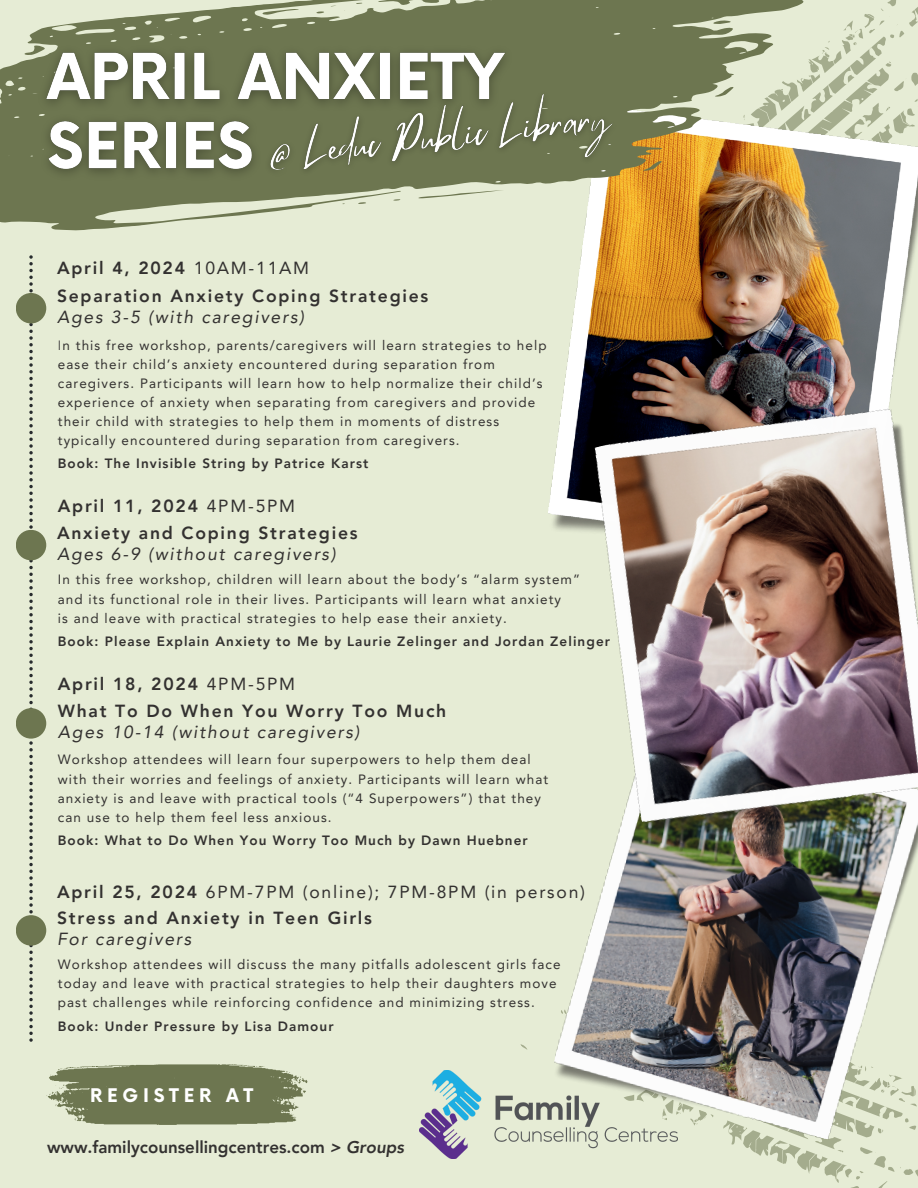
<style>
.page{position:relative;width:918px;height:1188px;background:#e6ecd5}
.page>*{position:absolute;margin:0;border:0;box-sizing:border-box;transform-origin:0 0}
.t1{font:700 18.3px "Now";letter-spacing:.255em;color:#fff}
.t2{font:800 17.55px "Avenir LT Pro";letter-spacing:.1em;color:#333130}
.t3{font:italic 17.55px "Avenir LT Pro";letter-spacing:.1em;color:#333130}
.t4{font:17.55px "Avenir LT Pro";letter-spacing:.1em;color:#333130}
.t5{font:800 16.95px "Avenir LT Pro";color:#333130}
.t6{font:13.5px/19px "Avenir LT Pro";letter-spacing:.08em;color:#333130}
.t7{font:800 13.5px "Avenir LT Pro";letter-spacing:.08em;color:#333130}
.s1{font-weight:400}
.s2{color:#555453}
.s3{font-weight:800}
.s4{font-style:italic}
</style>
<div class="page">
<svg style="left:29px;top:255px;width:4px;height:787px"></svg>
<svg style="left:520px;top:1044px;width:398px;height:144px"></svg>
<svg style="left:804px;top:0;width:114px;height:108px"></svg>
<img style="left:566px;top:108px;width:352px;height:264px">
<svg style="left:29px;top:0;width:775px;height:157px;fill:#6d7650"></svg>
<svg style="left:713px;top:20px;width:18px;height:4px"></svg>
<svg style="left:262px;top:9px;width:37px;height:6px"></svg>
<svg style="left:316px;top:11px;width:8px;height:2px"></svg>
<svg style="left:0;top:38px;width:733px;height:193px"></svg>
<svg style="left:643px;top:161px;width:19px;height:10px"></svg>
<svg style="left:641px;top:94px;width:18px;height:4px"></svg>
<svg style="left:571px;top:51px;width:10px;height:4px"></svg>
<svg style="left:594px;top:49px;width:8px;height:2px"></svg>
<img style="left:549px;top:858px;width:369px;height:290px">
<img style="left:549px;top:372px;width:369px;height:486px">
<svg style="left:46px;top:1064px;width:261px;height:61px"></svg>
<img style="left:419px;top:1071px;width:259px;height:88px">
<img style="left:31px;top:39px;width:491px;height:150px">
<div style="left:16px;top:293px;width:30px;height:30px;background:#6d7650;border-radius:50%"></div>
<img style="left:255px;top:76px;width:374px;height:130px">
<div style="left:16px;top:530px;width:30px;height:30px;background:#6d7650;border-radius:50%"></div>
<div style="left:16px;top:708px;width:30px;height:31px;background:#6d7650;border-radius:50%"></div>
<div style="left:16px;top:915px;width:30px;height:31px;background:#6d7650;border-radius:50%"></div>
<p class="t2" style="left:57px;top:258px;width:254px">April 4, 2024 <span class="s1">10AM-11AM</span></p>
<p class="t2" style="left:57px;top:285px;width:373px">Separation Anxiety Coping Strategies</p>
<p class="t3" style="left:57px;top:306px;width:249px">Ages 3-5 (with caregivers)</p>
<p class="t6" style="left:58px;top:336px;width:490px"><span class="s2">I</span>n this free workshop, parents/caregivers will learn strategies to help ease their child’s anxiety encountered during separation from caregivers. Participants will learn how to help normalize their child’s experience of anxiety when separating from caregivers and provide their child with strategies to help them in moments of distress typically encountered during separation from caregivers.</p>
<p class="t7" style="left:58px;top:455px;width:312px">Book: The Invisible String by Patrice Karst</p>
<p class="t2" style="left:58px;top:495px;width:239px">April 11, 2024 <span class="s1">4PM-5PM</span></p>
<p class="t2" style="left:57px;top:522px;width:302px">Anxiety and Coping Strategies</p>
<p class="t3" style="left:57px;top:543px;width:280px">Ages 6-9 (without caregivers)</p>
<p class="t6" style="left:58px;top:570px;width:524px">In this free workshop, children will learn about the body’s “alarm system” and its functional role in their lives. Participants will learn what anxiety<br>is and leave with practical strategies to help ease their anxiety.</p>
<p class="t7" style="left:58px;top:634px;width:554px">Book: Please Explain Anxiety to Me by Laurie Zelinger and Jordan Zelinger</p>
<p class="t2" style="left:58px;top:673px;width:239px">April 18, 2024 <span class="s1">4PM-5PM</span></p>
<p class="t2" style="left:58px;top:700px;width:390px">What To Do When You Worry Too Much</p>
<p class="t3" style="left:58px;top:721px;width:303px">Ages 10-14 (without caregivers)</p>
<p class="t6" style="left:58px;top:750px;width:492px">Workshop attendees will learn four superpowers to help them deal with their worries and feelings of anxiety. Participants will learn what anxiety is and leave with practical tools (“4 Superpowers”) that they can use to help them feel less anxious.</p>
<p class="t7" style="left:58px;top:833px;width:472px">Book: What to Do When You Worry Too Much by Dawn Huebner</p>
<p class="t4" style="left:57px;top:881px;width:530px"><span class="s3">April 25, 2024</span> 6PM-7PM (online); 7PM-8PM (in person)</p>
<p class="t2" style="left:57px;top:907px;width:317px">Stress and Anxiety in Teen Girls</p>
<p class="t3" style="left:57px;top:928px;width:136px">For caregivers</p>
<p class="t6" style="left:58px;top:955px;width:504px">Workshop attendees will discuss the many pitfalls adolescent girls face today and leave with practical strategies to help their daughters move past challenges while reinforcing confidence and minimizing stress.</p>
<p class="t7" style="left:58px;top:1018px;width:277px">Book: Under Pressure by Lisa Damour</p>
<h1 class="t1" style="left:90px;top:1081px;width:164px">REGISTER AT</h1>
<p class="t5" style="left:47px;top:1137px;width:359px">www.familycounsellingcentres.com <span class="s4">&gt; Groups</span></p>
</div>
